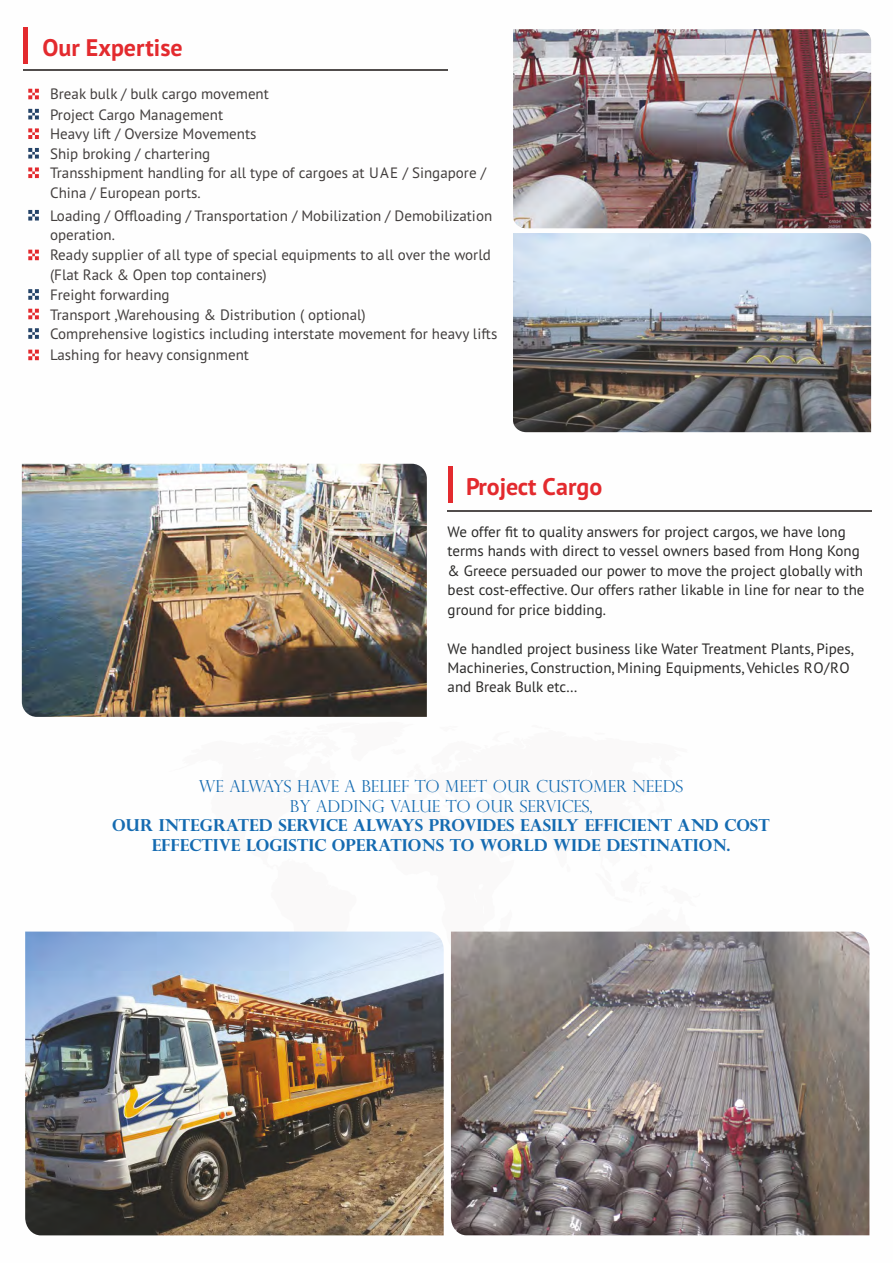
<style>
.page{position:relative;width:893px;height:1263px;background:#fff}
.page>*{position:absolute;margin:0;border:0;box-sizing:border-box;transform-origin:0 0}
.t1{font:700 24px "PT Sans";color:#e32a2e}
.t2{font:700 16.5px/19.8px "Perpetua Titling";color:#156bb1;text-align:center}
.t3{font:300 16.5px/19.5px "Perpetua Titling";color:#156bb1;text-align:center}
.t4{font:15px/19.5px "PT Sans";color:#433f3e}
.t5{font:15px/19.4px "PT Sans";color:#2b2a29}
</style>
<div class="page">
<hr style="left:23px;top:70px;width:425px;height:1px;background:#514d4c">
<img style="left:25px;top:931px;width:419px;height:304px">
<img style="left:451px;top:931px;width:419px;height:304px">
<img style="left:22px;top:464px;width:405px;height:253px">
<img style="left:513px;top:29px;width:359px;height:199px">
<img style="left:513px;top:233px;width:359px;height:199px">
<hr style="left:24px;top:28px;width:4px;height:36px;background:#e32a2e">
<hr style="left:447px;top:510px;width:424px;height:1px;background:#514d4c">
<hr style="left:448px;top:466px;width:4px;height:37px;background:#e32a2e">
<svg style="left:28px;top:89px;width:11px;height:10px"></svg>
<svg style="left:28px;top:210px;width:11px;height:11px"></svg>
<svg style="left:28px;top:109px;width:11px;height:10px"></svg>
<svg style="left:28px;top:250px;width:11px;height:10px"></svg>
<svg style="left:28px;top:128px;width:11px;height:11px"></svg>
<svg style="left:28px;top:289px;width:11px;height:11px"></svg>
<svg style="left:28px;top:148px;width:11px;height:11px"></svg>
<svg style="left:28px;top:309px;width:11px;height:10px"></svg>
<svg style="left:28px;top:350px;width:11px;height:10px"></svg>
<svg style="left:28px;top:167px;width:11px;height:11px"></svg>
<svg style="left:28px;top:328px;width:11px;height:11px"></svg>
<h1 class="t1" style="left:42px;top:38px;width:142px">Our Expertise</h1>
<p class="t4" style="left:50px;top:86px;width:220px">Break bulk / bulk cargo movement</p>
<p class="t4" style="left:50px;top:106px;width:174px">Project Cargo Management</p>
<p class="t4" style="left:50px;top:126px;width:208px">Heavy lift / Oversize Movements</p>
<p class="t4" style="left:50px;top:145px;width:162px">Ship broking / chartering</p>
<p class="t4" style="left:50px;top:165px;width:437px">Transshipment handling for all type of cargoes at UAE / Singapore /<br>China / European ports.</p>
<p class="t4" style="left:50px;top:207px;width:444px">Loading / Offloading / Transportation / Mobilization / Demobilization operation.</p>
<p class="t4" style="left:50px;top:247px;width:442px">Ready supplier of all type of special equipments to all over the world (Flat Rack &amp; Open top containers)</p>
<p class="t4" style="left:50px;top:286px;width:121px">Freight forwarding</p>
<p class="t4" style="left:50px;top:306px;width:317px">Transport ,Warehousing &amp; Distribution ( optional)</p>
<p class="t4" style="left:50px;top:347px;width:200px">Lashing for heavy consignment</p>
<p class="t4" style="left:50px;top:326px;width:449px">Comprehensive logistics including interstate movement for heavy lifts</p>
<h1 class="t1" style="left:466px;top:477px;width:138px">Project Cargo</h1>
<p class="t5" style="left:448px;top:524px;width:418px">We offer fit to quality answers for project cargos, we have long terms hands with direct to vessel owners based from Hong Kong &amp; Greece persuaded our power to move the project globally with best cost-effective. Our offers rather likable in line for near to the ground for price bidding.</p>
<p class="t5" style="left:448px;top:640px;width:408px">We handled project business like Water Treatment Plants, Pipes,<br>Machineries, Construction, Mining Equipments, Vehicles RO/RO and Break Bulk etc…</p>
<p class="t3" style="left:199px;top:777px;width:486px">WE ALWAYS HAVE A BELIEF TO MEET OUR CUSTOMER NEEDS<br>BY ADDING VALUE TO OUR SERVICES,</p>
<p class="t2" style="left:112px;top:817px;width:659px">OUR INTEGRATED SERVICE ALWAYS PROVIDES EASILY EFFICIENT AND COST<br>EFFECTIVE LOGISTIC OPERATIONS TO WORLD WIDE DESTINATION.</p>
</div>
